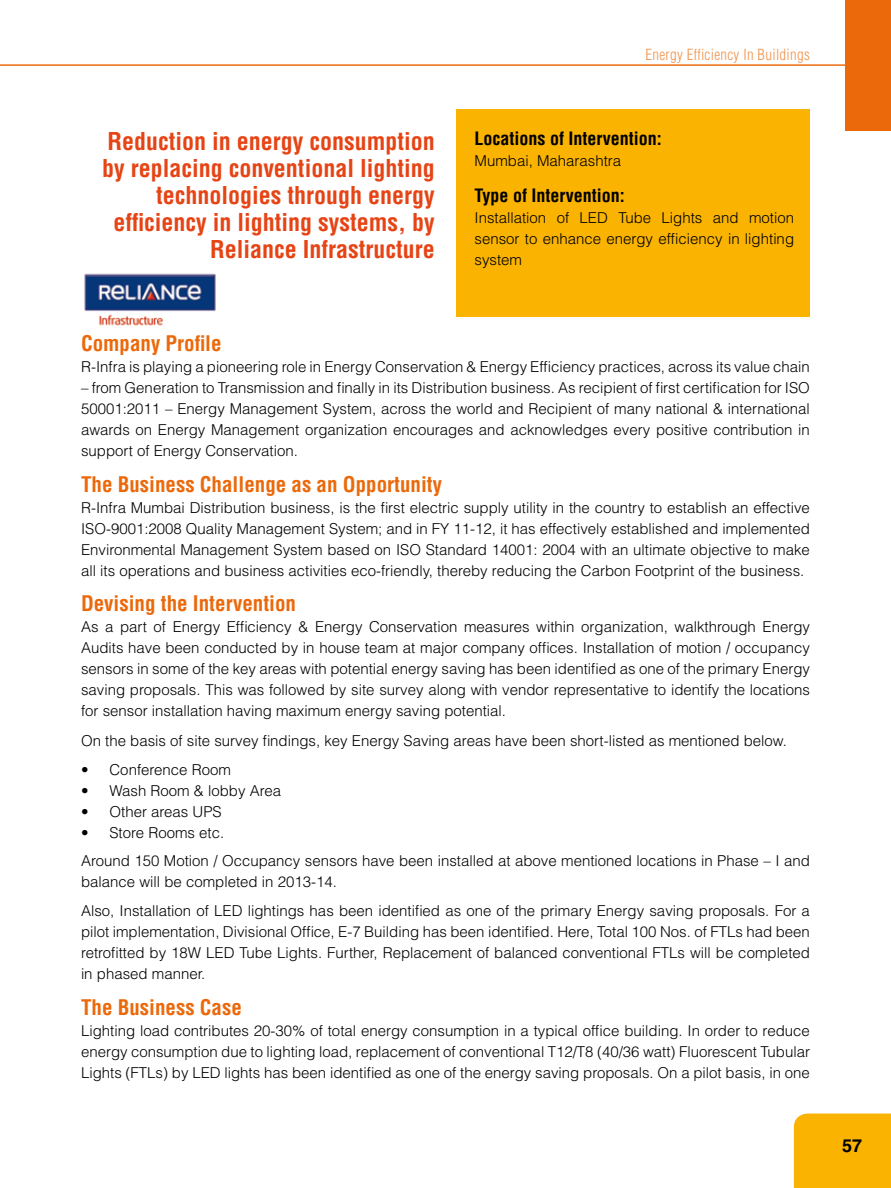
<style>
.page{position:relative;width:891px;height:1188px;background:#fff}
.page>*{position:absolute;margin:0;border:0;box-sizing:border-box;transform-origin:0 0}
.t1{font:700 condensed 24px/27px "Helvetica";color:#e64415;text-align:right}
.t2{font:700 condensed 21px "Helvetica";color:#eb690b}
.t3{font:700 condensed 18px "Helvetica";color:#000}
.t4{font:700 18px "Helvetica";color:#000}
.t5{font:300 15px/21px "Helvetica";color:#000;text-align:justify}
.t6{font:300 condensed 15px "Helvetica";letter-spacing:.02em;color:#f19249}
</style>
<div class="page">
<hr style="left:0;top:65px;width:849px;height:1px;background:#eb690b">
<div style="left:456px;top:109px;width:354px;height:207px;background:#f9b300"></div>
<div style="left:794px;top:1114px;width:97px;height:74px;background:#f9b300"></div>
<div style="left:846px;top:0;width:45px;height:131px;background:#eb690b"></div>
<img style="left:84px;top:273px;width:132px;height:53px">
<h1 class="t1" style="left:102px;top:128px;width:334px">Reduction in energy consumption by replacing conventional lighting technologies through energy efficiency in lighting systems, by<br>Reliance Infrastructure</h1>
<p class="t6" style="left:646px;top:45px;width:166px">Energy Efficiency In Buildings</p>
<p class="t3" style="left:475px;top:127px;width:189px">Locations of Intervention:</p>
<p class="t5" style="left:475px;top:150px;width:148px">Mumbai, Maharashtra</p>
<p class="t3" style="left:475px;top:184px;width:152px">Type of Intervention:</p>
<p class="t5" style="left:475px;top:206px;width:321px">Installation of LED Tube Lights and motion sensor to enhance energy efficiency in lighting system</p>
<h2 class="t2" style="left:81px;top:330px;width:142px">Company Profile</h2>
<p class="t5" style="left:81px;top:356px;width:730px">R-Infra is playing a pioneering role in Energy Conservation &amp; Energy Efficiency practices, across its value chain</p>
<p class="t5" style="left:81px;top:377px;width:730px">– from Generation to Transmission and finally in its Distribution business. As recipient of first certification for ISO 50001:2011 – Energy Management System, across the world and Recipient of many national &amp; international awards on Energy Management organization encourages and acknowledges every positive contribution in support of Energy Conservation.</p>
<h2 class="t2" style="left:81px;top:471px;width:363px">The Business Challenge as an Opportunity</h2>
<p class="t5" style="left:81px;top:496px;width:730px">R-Infra Mumbai Distribution business, is the first electric supply utility in the country to establish an effective ISO-9001:2008 Quality Management System; and in FY 11-12, it has effectively established and implemented Environmental Management System based on ISO Standard 14001: 2004 with an ultimate objective to make all its operations and business activities eco-friendly, thereby reducing the Carbon Footprint of the business.</p>
<h2 class="t2" style="left:81px;top:590px;width:217px">Devising the Intervention</h2>
<p class="t5" style="left:81px;top:616px;width:731px">As a part of Energy Efficiency &amp; Energy Conservation measures within organization, walkthrough Energy Audits have been conducted by in house team at major company offices. Installation of motion / occupancy sensors in some of the key areas with potential energy saving has been identified as one of the primary Energy saving proposals. This was followed by site survey along with vendor representative to identify the locations for sensor installation having maximum energy saving potential.</p>
<p class="t5" style="left:81px;top:729px;width:708px">On the basis of site survey findings, key Energy Saving areas have been short-listed as mentioned below.</p>
<p class="t5" style="left:81px;top:759px;width:151px">• Conference Room</p>
<p class="t5" style="left:81px;top:780px;width:202px">• Wash Room &amp; lobby Area</p>
<p class="t5" style="left:81px;top:801px;width:142px">• Other areas UPS</p>
<p class="t5" style="left:81px;top:818px;width:731px;line-height:27.8px">• Store Rooms etc.<br>Around 150 Motion / Occupancy sensors have been installed at above mentioned locations in Phase – I and</p>
<p class="t5" style="left:81px;top:866px;width:730px;line-height:29.5px">balance will be completed in 2013-14.<br>Also, Installation of LED lightings has been identified as one of the primary Energy saving proposals. For a</p>
<p class="t5" style="left:81px;top:921px;width:731px">pilot implementation, Divisional Office, E-7 Building has been identified. Here, Total 100 Nos. of FTLs had been retrofitted by 18W LED Tube Lights. Further, Replacement of balanced conventional FTLs will be completed in phased manner.</p>
<h2 class="t2" style="left:81px;top:994px;width:162px">The Business Case</h2>
<p class="t5" style="left:81px;top:1020px;width:731px">Lighting load contributes 20-30% of total energy consumption in a typical office building. In order to reduce energy consumption due to lighting load, replacement of conventional T12/T8 (40/36 watt) Fluorescent Tubular Lights (FTLs) by LED lights has been identified as one of the energy saving proposals. On a pilot basis, in one</p>
<p class="t4" style="left:842px;top:1135px;width:22px">57</p>
</div>
